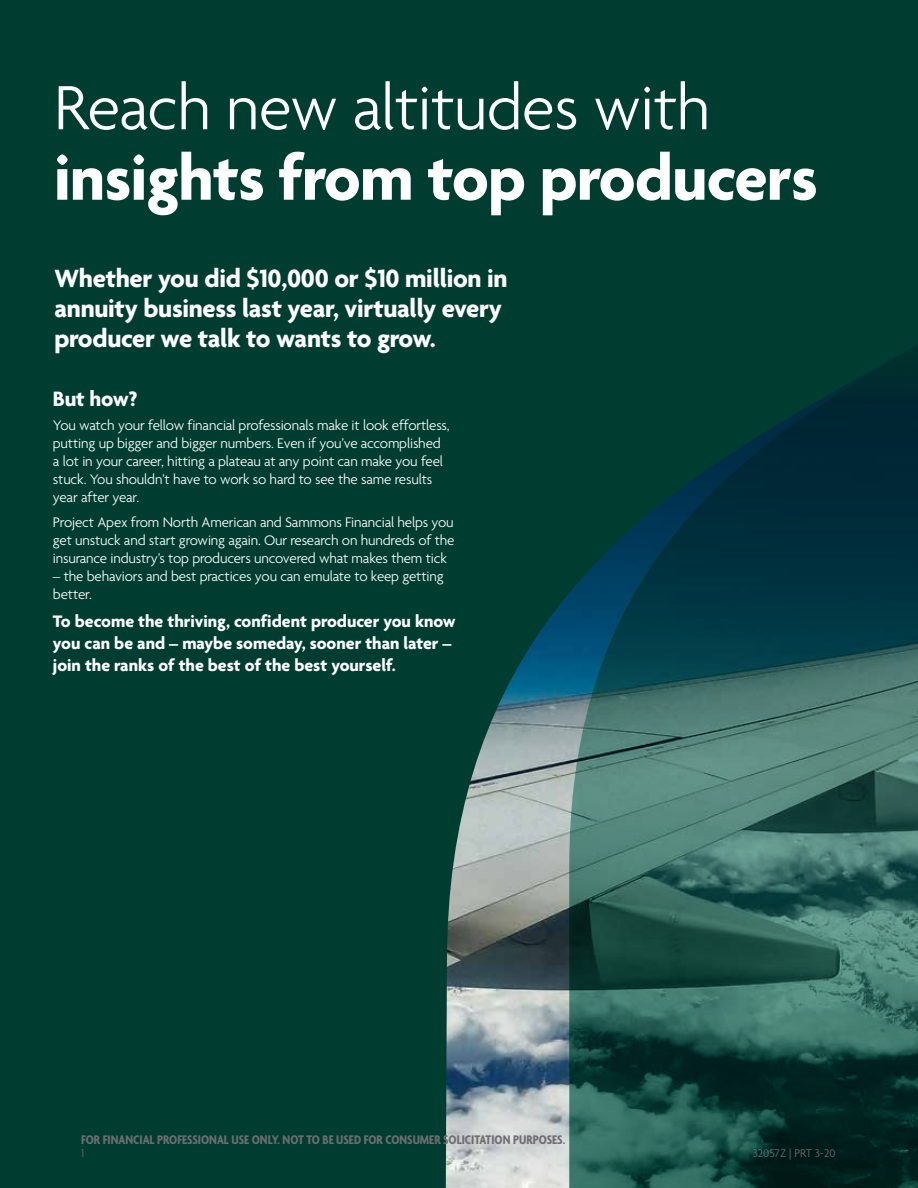
<style>
.page{position:relative;width:918px;height:1188px;background:#003d31}
.page>*{position:absolute;margin:0;border:0;box-sizing:border-box;transform-origin:0 0}
.t1{font:700 67.5px "Agenda";letter-spacing:-.01em;color:#fff}
.t2{font:300 67.5px "Agenda";letter-spacing:-.01em;color:#fff}
.t3{font:700 27px/30px "Agenda";letter-spacing:-.01em;color:#fff}
.t4{font:700 22.5px "Agenda";letter-spacing:-.01em;color:#fff}
.t5{font:700 18px/21.6px "Agenda";color:#fff}
.t6{font:300 15px/18px "Agenda";letter-spacing:-.01em;color:#fff}
.t7{font:700 condensed 13.5px "Agenda";color:#6d6e71}
.t8{font:300 12px "Agenda";color:#6d6e71}
</style>
<div class="page">
<img style="left:446px;top:593px;width:123px;height:595px">
<svg style="left:569px;top:345px;width:349px;height:843px"></svg>
<h1 class="t2" style="left:54px;top:71px;width:658px">Reach new altitudes with</h1>
<h1 class="t1" style="left:54px;top:142px;width:765px">insights from top producers</h1>
<h2 class="t3" style="left:54px;top:265px;width:455px">Whether you did $10,000 or $10 million in annuity business last year, virtually every producer we talk to wants to grow.</h2>
<h3 class="t4" style="left:53px;top:386px;width:86px">But how?</h3>
<p class="t6" style="left:53px;top:417px;width:398px">You watch your fellow financial professionals make it look effortless, putting up bigger and bigger numbers. Even if you’ve accomplished a lot in your career, hitting a plateau at any point can make you feel stuck. You shouldn’t have to work so hard to see the same results year after year.</p>
<p class="t6" style="left:53px;top:514px;width:403px;text-align:justify">Project Apex from North American and Sammons Financial helps you get unstuck and start growing again. Our research on hundreds of the insurance industry’s top producers uncovered what makes them tick</p>
<p class="t6" style="left:53px;top:568px;width:392px">– the behaviors and best practices you can emulate to keep getting better.</p>
<p class="t5" style="left:53px;top:612px;width:404px">To become the thriving, confident producer you know you can be and – maybe someday, sooner than later – join the ranks of the best of the best yourself.</p>
<p class="t7" style="left:81px;top:1132px;width:486px">FOR FINANCIAL PROFESSIONAL USE ONLY. NOT TO BE USED FOR CONSUMER SOLICITATION PURPOSES.</p>
<p class="t8" style="left:81px;top:1147px;width:5px">1</p>
<p class="t8" style="left:753px;top:1147px;width:84px">32057Z | PRT 3-20</p>
</div>
